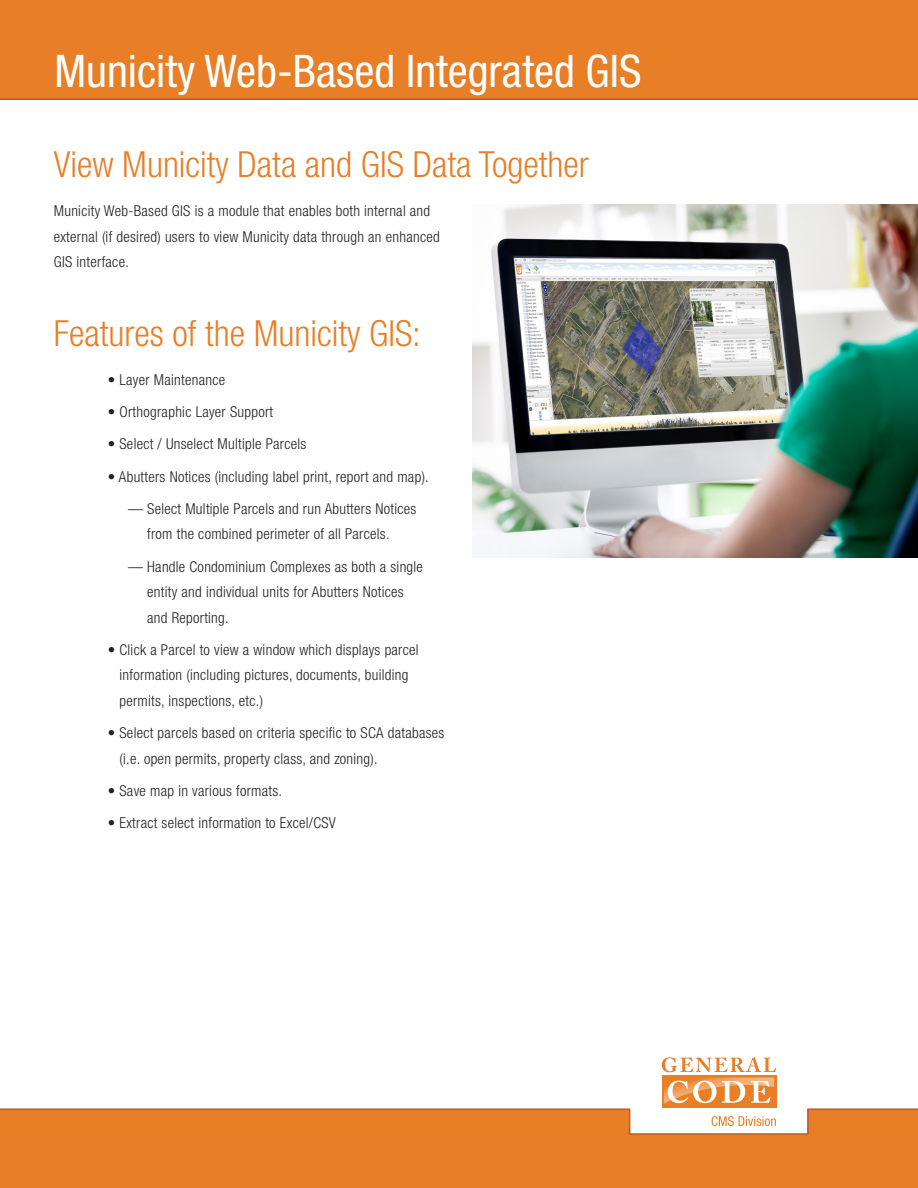
<style>
.page{position:relative;width:918px;height:1188px;background:#fff}
.page>*{position:absolute;margin:0;border:0;box-sizing:border-box;transform-origin:0 0}
.t1{font:condensed 45px "Helvetica Neue";color:#fff}
.t2{font:300 condensed 36px "Helvetica Neue";color:#e87e26}
.t3{font:300 condensed 15px/25.5px "Helvetica Neue";letter-spacing:.02em;color:#231f20}
</style>
<div class="page">
<div style="left:0;top:0;width:918px;height:100px;background:#e87e26"></div>
<svg style="left:0;top:1108px;width:918px;height:80px;background:#e88432"></svg>
<div style="left:662px;top:1075px;width:114px;height:33px;background:#e87e26"></div>
<svg style="left:662px;top:1057px;width:114px;height:15px"></svg>
<svg style="left:664px;top:1078px;width:110px;height:26px"></svg>
<svg style="left:712px;top:1116px;width:64px;height:10px"></svg>
<img style="left:473px;top:205px;width:445px;height:352px">
<p class="t1" style="left:55px;top:45px;width:588px">Municity Web-Based Integrated GIS</p>
<p class="t2" style="left:54px;top:144px;width:537px">View Municity Data and GIS Data Together</p>
<p class="t3" style="left:54px;top:198px;width:387px">Municity Web-Based GIS is a module that enables both internal and external (if desired) users to view Municity data through an enhanced<br>GIS interface.</p>
<p class="t2" style="left:54px;top:313px;width:369px">Features of the Municity GIS:</p>
<p class="t3" style="left:108px;top:367px;width:119px">• Layer Maintenance</p>
<p class="t3" style="left:108px;top:399px;width:167px">• Orthographic Layer Support</p>
<p class="t3" style="left:108px;top:431px;width:200px">• Select / Unselect Multiple Parcels</p>
<p class="t3" style="left:108px;top:463px;width:323px">• Abutters Notices (including label print, report and map).</p>
<p class="t3" style="left:128px;top:496px;width:290px;text-align:center">— Select Multiple Parcels and run Abutters Notices from the combined perimeter of all Parcels.</p>
<p class="t3" style="left:147px;top:553px;width:277px;text-indent:-19px">— Handle Condominium Complexes as both a single entity and individual units for Abutters Notices and Reporting.</p>
<p class="t3" style="left:119px;top:637px;width:301px;text-indent:-12px">• Click a Parcel to view a window which displays parcel information (including pictures, documents, building permits, inspections, etc.)</p>
<p class="t3" style="left:119px;top:720px;width:327px;text-indent:-12px">• Select parcels based on criteria specific to SCA databases (i.e. open permits, property class, and zoning).</p>
<p class="t3" style="left:108px;top:778px;width:176px">• Save map in various formats.</p>
<p class="t3" style="left:108px;top:810px;width:230px">• Extract select information to Excel/CSV</p>
</div>
